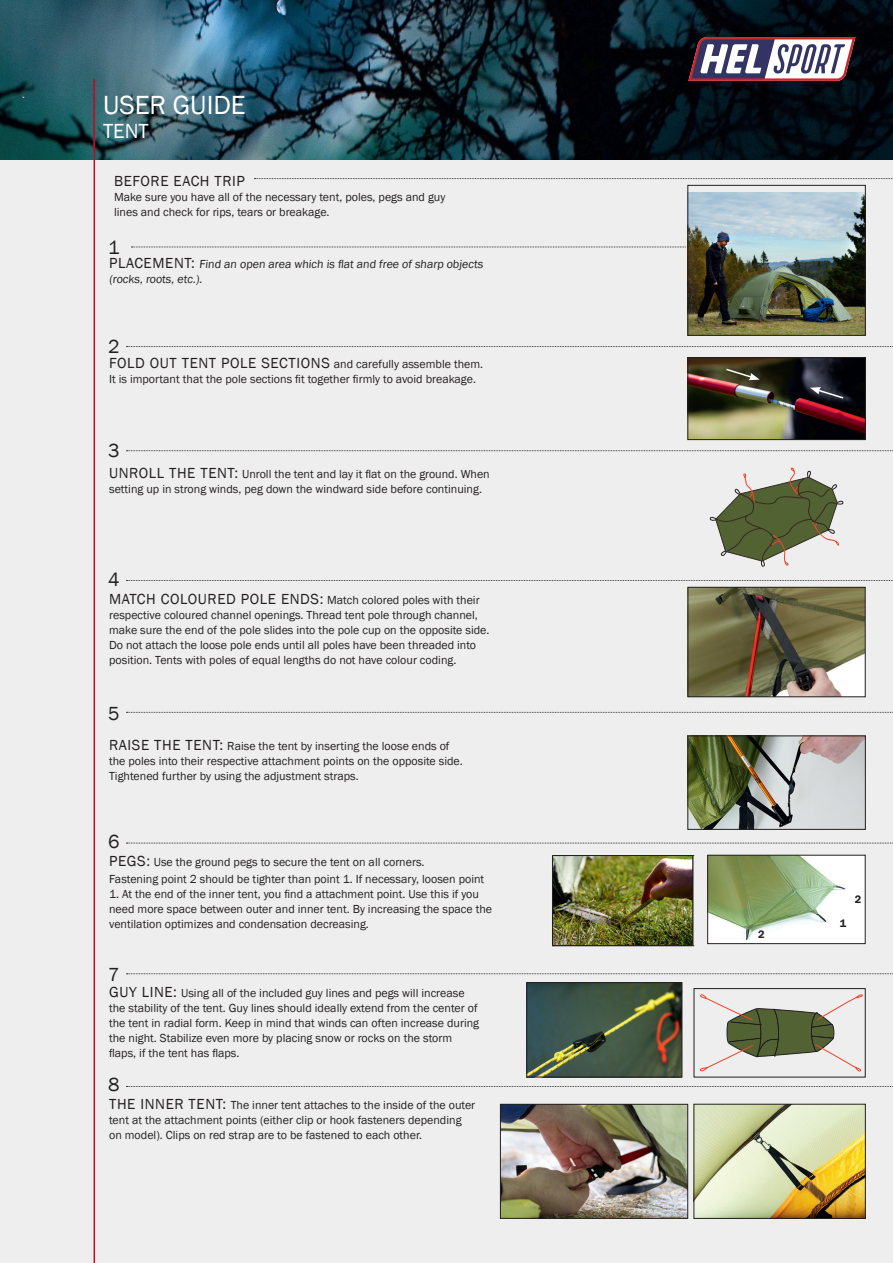
<style>
.page{position:relative;width:893px;height:1263px;background:#fff}
.page>*{position:absolute;margin:0;border:0;box-sizing:border-box;transform-origin:0 0}
.t1{font:27px "Franklin Gothic";color:#fff}
.t2{font:21px "Franklin Gothic";color:#fff}
.t3{font:19.5px "Franklin Gothic";color:#231f20}
.t4{font:15px "Franklin Gothic";letter-spacing:.04em;color:#231f20}
.t5{font:12px/15px "Franklin Gothic";color:#231f20}
.t6{font:600 11.1px "Franklin Gothic";color:#231f20}
.s1{font-size:15px}
</style>
<div class="page">
<div style="left:0;top:159px;width:893px;height:1104px;background:#eeeeef"></div>
<img style="left:690px;top:359px;width:173px;height:79px">
<div style="left:688px;top:357px;width:177px;height:83px;border:1px solid #231f20"></div>
<img style="left:690px;top:738px;width:173px;height:89px">
<div style="left:688px;top:736px;width:177px;height:93px;border:1px solid #231f20"></div>
<img style="left:696px;top:1106px;width:167px;height:110px">
<div style="left:694px;top:1104px;width:171px;height:114px;border:1px solid #231f20"></div>
<svg style="left:810px;top:387px;width:35px;height:13px"></svg>
<svg style="left:725px;top:367px;width:35px;height:13px"></svg>
<img style="left:502px;top:1106px;width:184px;height:110px">
<div style="left:500px;top:1104px;width:188px;height:114px;border:1px solid #231f20"></div>
<img style="left:690px;top:192px;width:173px;height:141px">
<div style="left:688px;top:185px;width:177px;height:150px;border:1px solid #231f20"></div>
<img style="left:690px;top:589px;width:173px;height:106px">
<div style="left:688px;top:587px;width:177px;height:110px;border:1px solid #231f20"></div>
<img style="left:0;top:0;width:893px;height:159px">
<hr style="left:94px;top:79px;width:1px;height:1184px;background:#bc0f27">
<svg style="left:709px;top:466px;width:136px;height:102px;background:#9da28c"></svg>
<hr style="left:93px;top:80px;width:2px;height:74px;background:#bc0f27">
<svg style="left:126px;top:346px;width:767px;height:1px"></svg>
<svg style="left:126px;top:450px;width:767px;height:1px"></svg>
<svg style="left:126px;top:580px;width:767px;height:1px"></svg>
<svg style="left:126px;top:712px;width:767px;height:1px"></svg>
<img style="left:126px;top:843px;width:767px;height:108px">
<svg style="left:126px;top:973px;width:767px;height:114px;background:#c6c9c4"></svg>
<svg style="left:131px;top:247px;width:557px;height:1px"></svg>
<svg style="left:688px;top:37px;width:167px;height:44px"></svg>
<svg style="left:254px;top:178px;width:639px;height:1px"></svg>
<h1 class="t1" style="left:103px;top:88px;width:144px">USER GUIDE</h1>
<h2 class="t2" style="left:103px;top:118px;width:47px">TENT</h2>
<p class="t4" style="left:114px;top:172px;width:132px">BEFORE EACH TRIP</p>
<p class="t5" style="left:114px;top:190px;width:333px">Make sure you have all of the necessary tent, poles, pegs and guy lines and check for rips, tears or breakage.</p>
<h3 class="t3" style="left:108px;top:236px;width:13px">1</h3>
<p class="t5" style="left:109px;top:257px;width:377px"><span class="s1">P LAC E M E N T:</span> Find an open area which is flat and free of sharp objects (rocks, roots, etc.).</p>
<h3 class="t3" style="left:108px;top:334px;width:13px">2</h3>
<p class="t5" style="left:109px;top:357px;width:376px"><span class="s1">FOLD OUT TENT POLE SECTIONS</span> and carefully assemble them.<br>It is important that the pole sections fit together firmly to avoid breakage.</p>
<h3 class="t3" style="left:108px;top:439px;width:13px">3</h3>
<p class="t5" style="left:109px;top:467px;width:382px"><span class="s1">UNROLL THE TENT:</span> Unroll the tent and lay it flat on the ground. When setting up in strong winds, peg down the windward side before continuing.</p>
<h3 class="t3" style="left:108px;top:568px;width:13px">4</h3>
<p class="t5" style="left:109px;top:592px;width:382px"><span class="s1">MATCH COLOURED POLE ENDS:</span> Match colored poles with their respective coloured channel openings. Thread tent pole through channel, make sure the end of the pole slides into the pole cup on the opposite side.<br>Do not attach the loose pole ends until all poles have been threaded into position. Tents with poles of equal lengths do not have colour coding.</p>
<h3 class="t3" style="left:108px;top:701px;width:13px">5</h3>
<p class="t5" style="left:109px;top:739px;width:355px"><span class="s1">RAISE THE TENT:</span> Raise the tent by inserting the loose ends of the poles into their respective attachment points on the opposite side.<br>Tightened further by using the adjustment straps.</p>
<h3 class="t3" style="left:108px;top:829px;width:13px">6</h3>
<p class="t5" style="left:109px;top:855px;width:317px"><span class="s1">PEGS:</span> Use the ground pegs to secure the tent on all corners.</p>
<p class="t5" style="left:109px;top:871px;width:377px">Fastening point 2 should be tighter than point 1. If necessary, loosen point</p>
<p class="t5" style="left:109px;top:886px;width:384px">1. At the end of the inner tent, you find a attachment point. Use this if you need more space between outer and inner tent. By increasing the space the ventilation optimizes and condensation decreasing.</p>
<h3 class="t3" style="left:108px;top:963px;width:13px">7</h3>
<p class="t5" style="left:109px;top:986px;width:371px"><span class="s1">GUY LINE:</span> Using all of the included guy lines and pegs will increase the stability of the tent. Guy lines should ideally extend from the center of the tent in radial form. Keep in mind that winds can often increase during the night. Stabilize even more by placing snow or rocks on the storm flaps, if the tent has flaps.</p>
<p class="t5" style="left:109px;top:1098px;width:368px"><span class="s1">THE INNER TENT:</span> The inner tent attaches to the inside of the outer tent at the attachment points (either clip or hook fasteners depending on model). Clips on red strap are to be fastened to each other.</p>
<h3 class="t3" style="left:108px;top:1072px;width:13px">8</h3>
<p class="t6" style="left:758px;top:927px;width:8px">2</p>
<p class="t6" style="left:840px;top:916px;width:8px">1</p>
<p class="t6" style="left:855px;top:892px;width:8px">2</p>
</div>
